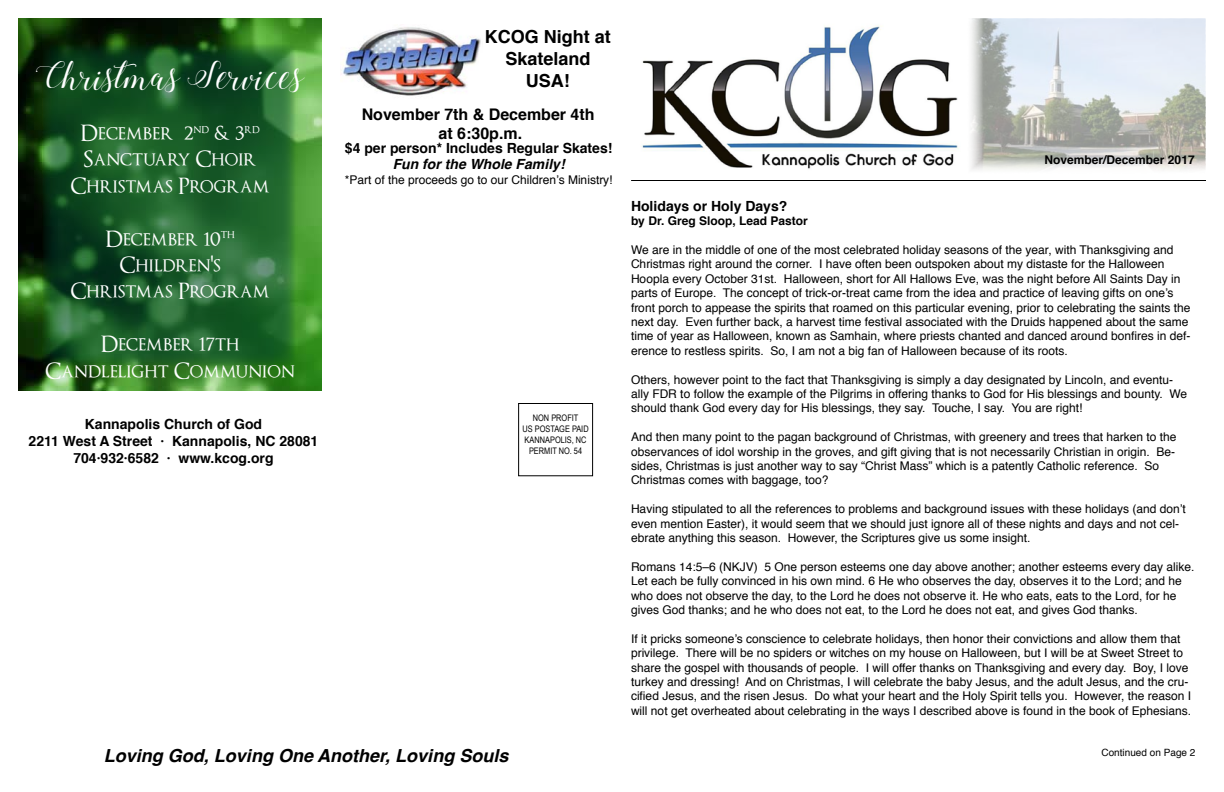
<style>
.page{position:relative;width:1224px;height:792px;background:#fff}
.page>*{position:absolute;margin:0;border:0;box-sizing:border-box;transform-origin:0 0}
.t1{font:36px "Stylish Calligraphy Demo";color:#fff}
.t2{font:22px/26.4px "Optimus Princeps";color:#fff;text-align:center}
.t3{font:italic 700 18px "Helvetica";color:#000}
.t4{font:700 18px/21.6px "Helvetica";color:#000;text-align:center}
.t5{font:700 16px/19.2px "Helvetica";color:#000;text-align:center}
.t6{font:700 14px/16.8px "Helvetica";color:#000;text-align:center}
.t7{font:italic 700 14px "Helvetica";color:#000}
.t8{font:12px/14.4px "Helvetica";color:#000}
.t9{font:700 12px "Helvetica";color:#000}
.t10{font:10px "Helvetica";color:#000}
.t11{font:9px/10.8px "Arial Narrow";color:#000;text-align:center}
</style>
<div class="page">
<img style="left:642px;top:18px;width:564px;height:152px">
<div style="left:518px;top:403px;width:75px;height:73px;border:1px solid #000"></div>
<img style="left:18px;top:18px;width:304px;height:373px">
<svg style="left:43px;top:44px;width:253px;height:322px;background:#1c5b29"></svg>
<img style="left:343px;top:27px;width:138px;height:69px">
<hr style="left:631px;top:180px;width:575px;height:1px;background:#000">
<h1 class="t1" style="left:36px;top:55px;width:270px">Christmas Services</h1>
<h2 class="t2" style="left:71px;top:121px;width:200px">December 2<sup>nd</sup> &amp; 3<sup>rd<br></sup>Sanctuary Choir<br>Christmas Program</h2>
<h2 class="t2" style="left:71px;top:227px;width:200px">December 10<sup>th<br></sup>Children's<br>Christmas Program</h2>
<h2 class="t2" style="left:46px;top:332px;width:251px">December 17th<br>Candlelight Communion</h2>
<p class="t6" style="left:29px;top:416px;width:291px">Kannapolis Church of God<br>2211 West A Street · Kannapolis, NC 28081<br>704·932·6582 · www.kcog.org</p>
<h3 class="t4" style="left:485px;top:26px;width:127px">KCOG Night at<br>Skateland<br>USA!</h3>
<h3 class="t5" style="left:362px;top:105px;width:234px">November 7th &amp; December 4th at 6:30p.m.</h3>
<p class="t6" style="left:345px;top:139px;width:269px">$4 per person* Includes Regular Skates!</p>
<p class="t7" style="left:393px;top:153px;width:173px">Fun for the Whole Family!</p>
<p class="t8" style="left:345px;top:173px;width:269px">*Part of the proceeds go to our Children’s Ministry!</p>
<p class="t11" style="left:523px;top:412px;width:68px">NON PROFIT<br>US POSTAGE PAID<br>KANNAPOLIS, NC<br>PERMIT NO. 54</p>
<h3 class="t3" style="left:104px;top:741px;width:406px">Loving God, Loving One Another, Loving Souls</h3>
<p class="t9" style="left:1045px;top:150px;width:152px">November/December 2017</p>
<p class="t6" style="left:631px;top:198px;width:158px">Holidays or Holy Days?</p>
<p class="t9" style="left:631px;top:211px;width:178px">by Dr. Greg Sloop, Lead Pastor</p>
<p class="t8" style="left:631px;top:243px;width:561px">We are in the middle of one of the most celebrated holiday seasons of the year, with Thanksgiving and Christmas right around the corner. I have often been outspoken about my distaste for the Halloween Hoopla every October 31st. Halloween, short for All Hallows Eve, was the night before All Saints Day in parts of Europe. The concept of trick-or-treat came from the idea and practice of leaving gifts on one’s front porch to appease the spirits that roamed on this particular evening, prior to celebrating the saints the next day. Even further back, a harvest time festival associated with the Druids happened about the same time of year as Halloween, known as Samhain, where priests chanted and danced around bonfires in def&shy;erence to restless spirits. So, I am not a big fan of Halloween because of its roots.</p>
<p class="t8" style="left:631px;top:373px;width:558px">Others, however point to the fact that Thanksgiving is simply a day designated by Lincoln, and eventu&shy;ally FDR to follow the example of the Pilgrims in offering thanks to God for His blessings and bounty. We should thank God every day for His blessings, they say. Touche, I say. You are right!</p>
<p class="t8" style="left:631px;top:430px;width:547px">And then many point to the pagan background of Christmas, with greenery and trees that harken to the observances of idol worship in the groves, and gift giving that is not necessarily Christian in origin. Be&shy;sides, Christmas is just another way to say “Christ Mass” which is a patently Catholic reference. So Christmas comes with baggage, too?</p>
<p class="t8" style="left:631px;top:502px;width:556px">Having stipulated to all the references to problems and background issues with these holidays (and don’t even mention Easter), it would seem that we should just ignore all of these nights and days and not cel&shy;ebrate anything this season. However, the Scriptures give us some insight.</p>
<p class="t8" style="left:631px;top:560px;width:565px">Romans 14:5–6 (NKJV) 5 One person esteems one day above another; another esteems every day alike.<br>Let each be fully convinced in his own mind. 6 He who observes the day, observes it to the Lord; and he who does not observe the day, to the Lord he does not observe it. He who eats, eats to the Lord, for he gives God thanks; and he who does not eat, to the Lord he does not eat, and gives God thanks.</p>
<p class="t8" style="left:631px;top:632px;width:562px">If it pricks someone’s conscience to celebrate holidays, then honor their convictions and allow them that privilege. There will be no spiders or witches on my house on Halloween, but I will be at Sweet Street to share the gospel with thousands of people. I will offer thanks on Thanksgiving and every day. Boy, I love turkey and dressing! And on Christmas, I will celebrate the baby Jesus, and the adult Jesus, and the cru&shy;cified Jesus, and the risen Jesus. Do what your heart and the Holy Spirit tells you. However, the reason I will not get overheated about celebrating in the ways I described above is found in the book of Ephesians.</p>
<p class="t10" style="left:1102px;top:744px;width:95px">Continued on Page 2</p>
</div>
